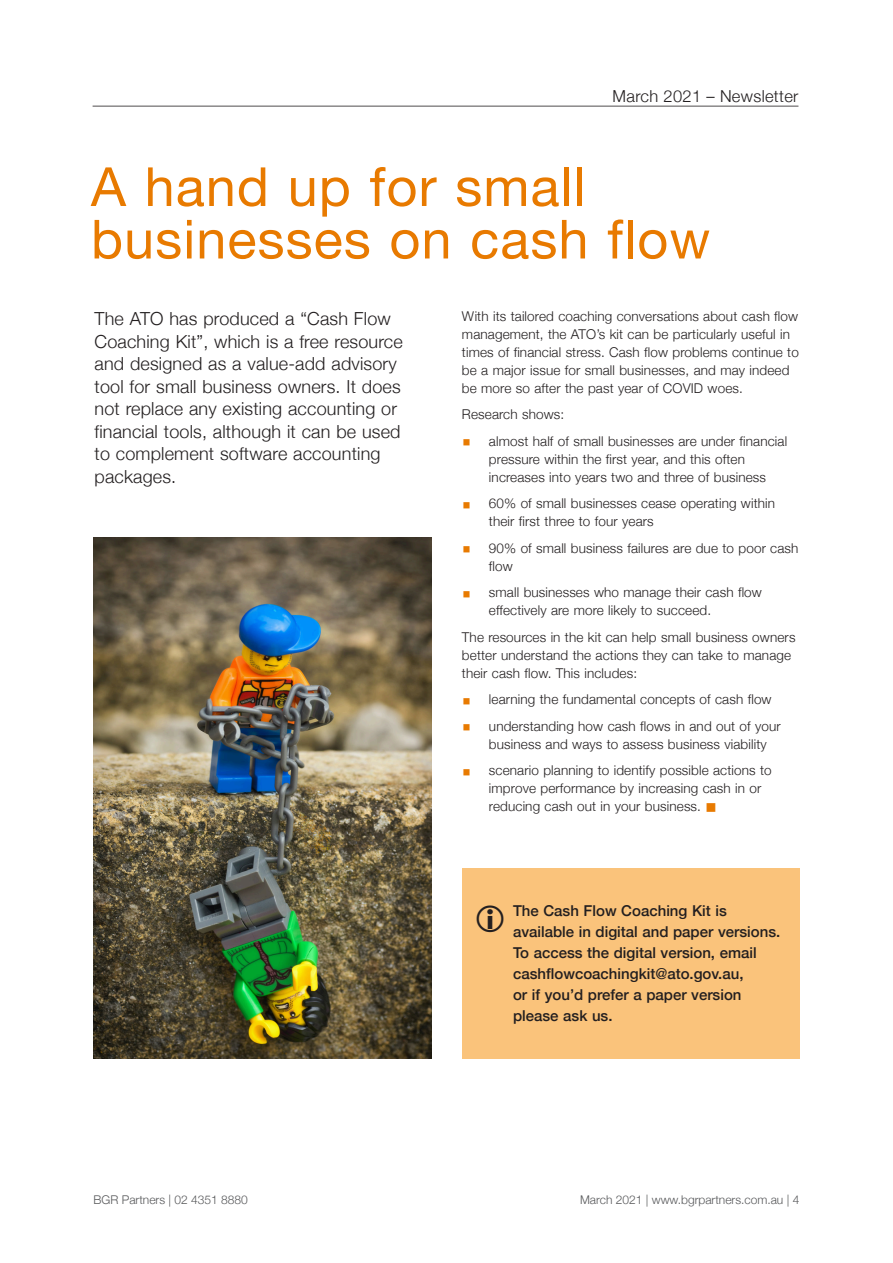
<style>
.page{position:relative;width:893px;height:1263px;background:#fff}
.page>*{position:absolute;margin:0;border:0;box-sizing:border-box;transform-origin:0 0}
.t1{font:54px/52.5px "Helvetica Neue";letter-spacing:.02em;color:#e87a00}
.t2{font:300 18px/22.5px "Helvetica Neue";letter-spacing:.01em;color:#231f20}
.t3{font:300 16.5px "Helvetica Neue";letter-spacing:.02em;color:#231f20}
.t4{font:500 15px/21px "Helvetica Neue";color:#231f20}
.t5{font:300 13.5px/18px "Helvetica Neue";letter-spacing:.01em;color:#231f20}
.t6{font:300 12px "Helvetica Neue";color:#57585a}
.s1{color:#e87a00}
</style>
<div class="page">
<hr style="left:93px;top:106px;width:705px;height:1px;background:#231f20">
<img style="left:94px;top:537px;width:338px;height:522px">
<div style="left:462px;top:869px;width:337px;height:190px;background:#fac37b"></div>
<p class="t3" style="left:613px;top:83px;width:187px">March 2021 – Newsletter</p>
<h1 class="t1" style="left:91px;top:164px;width:621px">A hand up for small businesses on cash flow</h1>
<p class="t2" style="left:94px;top:306px;width:310px">The ATO has produced a “Cash Flow Coaching Kit”, which is a free resource and designed as a value-add advisory tool for small business owners. It does not replace any existing accounting or financial tools, although it can be used to complement software accounting packages.</p>
<p class="t5" style="left:462px;top:306px;width:338px">With its tailored coaching conversations about cash flow management, the ATO’s kit can be particularly useful in times of financial stress. Cash flow problems continue to be a major issue for small businesses, and may indeed be more so after the past year of COVID woes.</p>
<p class="t5" style="left:462px;top:404px;width:104px">Research shows:</p>
<p class="t5" style="left:489px;top:431px;width:300px;text-indent:-27px"><span class="s1">▪</span> almost half of small businesses are under financial pressure within the first year, and this often increases into years two and three of business</p>
<p class="t5" style="left:489px;top:493px;width:288px;text-indent:-27px"><span class="s1">▪</span> 60% of small businesses cease operating within their first three to four years</p>
<p class="t5" style="left:489px;top:538px;width:311px;text-indent:-27px"><span class="s1">▪</span> 90% of small business failures are due to poor cash flow</p>
<p class="t5" style="left:489px;top:582px;width:274px;text-indent:-27px"><span class="s1">▪</span> small businesses who manage their cash flow effectively are more likely to succeed.</p>
<p class="t5" style="left:462px;top:627px;width:335px">The resources in the kit can help small business owners better understand the actions they can take to manage their cash flow. This includes:</p>
<p class="t5" style="left:462px;top:689px;width:311px"><span class="s1">▪</span> learning the fundamental concepts of cash flow</p>
<p class="t5" style="left:489px;top:716px;width:293px;text-indent:-27px"><span class="s1">▪</span> understanding how cash flows in and out of your business and ways to assess business viability</p>
<p class="t5" style="left:489px;top:760px;width:284px;text-indent:-27px"><span class="s1">▪</span> scenario planning to identify possible actions to improve performance by increasing cash in or reducing cash out in your business. <span class="s1">■</span></p>
<p class="t4" style="left:513px;top:899px;width:269px">The Cash Flow Coaching Kit is available in digital and paper versions.<br>To access the digital version, email cashflowcoachingkit@ato.gov.au,<br>or if you’d prefer a paper version please ask us.</p>
<p class="t6" style="left:94px;top:1190px;width:156px">BGR Partners | 02 4351 8880</p>
<p class="t6" style="left:580px;top:1190px;width:221px">March 2021 | www.bgrpartners.com.au | 4</p>
</div>
